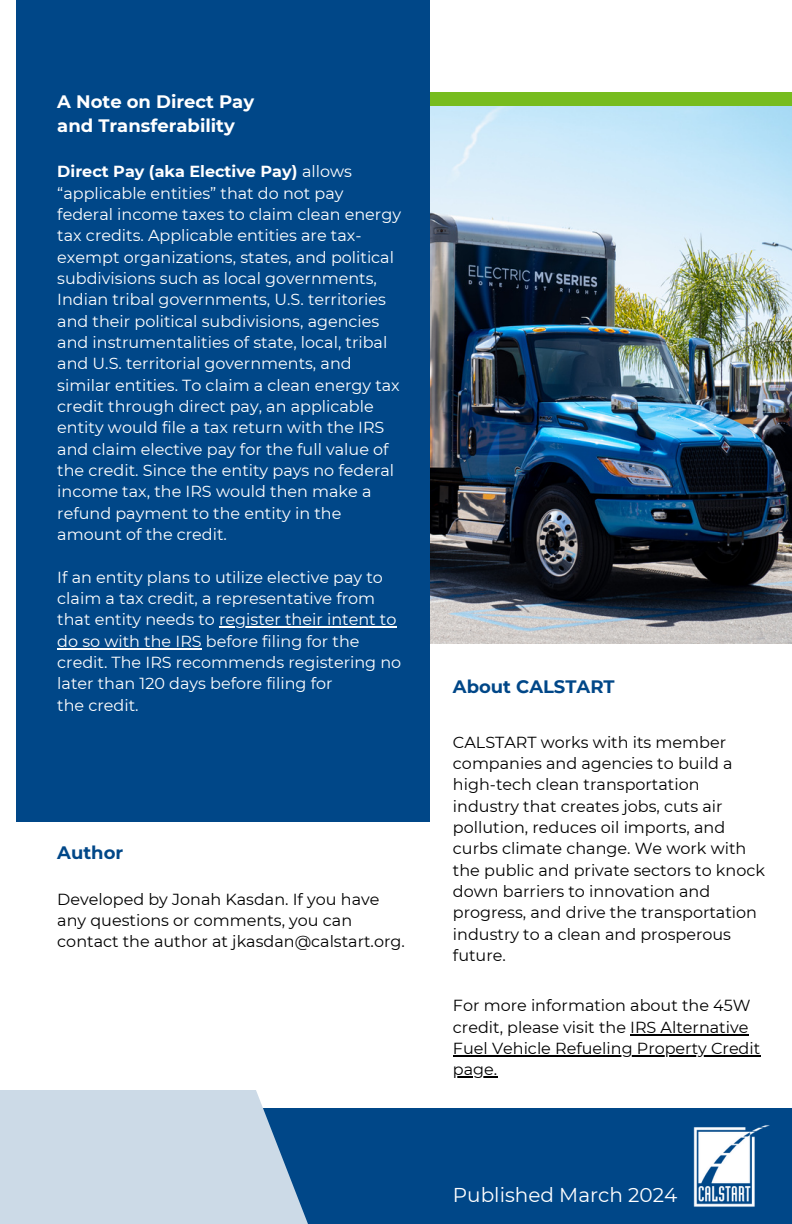
<style>
.page{position:relative;width:792px;height:1224px;background:#fff}
.page>*{position:absolute;margin:0;border:0;box-sizing:border-box;transform-origin:0 0}
.t1{font:20px "Montserrat";color:#fff}
.t2{font:700 18px/24px "Montserrat";color:#fff}
.t3{font:700 18px "Montserrat";color:#004788}
.t4{font:16px/21.4px "Montserrat";color:#fff}
.t5{font:16px/21.4px "Montserrat";color:#000}
.s1{font-weight:700}
</style>
<div class="page">
<div style="left:387px;top:92px;width:405px;height:56px;background:#77bc1f"></div>
<img style="left:430px;top:107px;width:362px;height:537px">
<div style="left:16px;top:0;width:414px;height:822px;background:#004788"></div>
<div style="left:184px;top:1108px;width:608px;height:116px;background:#004788"></div>
<svg style="left:0;top:1090px;width:308px;height:134px;background:#c0d1e1"></svg>
<hr style="left:219px;top:627px;width:177px;height:1px;background:#fff">
<hr style="left:57px;top:648px;width:145px;height:1px;background:#fff">
<hr style="left:630px;top:1034px;width:118px;height:1px;background:#000">
<hr style="left:453px;top:1055px;width:307px;height:2px;background:#000">
<hr style="left:453px;top:1077px;width:44px;height:1px;background:#000">
<img style="left:693px;top:1125px;width:77px;height:82px">
<p class="t2" style="left:57px;top:90px;width:198px">A Note on Direct Pay and Transferability</p>
<p class="t4" style="left:57px;top:161px;width:345px"><span class="s1">Direct Pay (aka Elective Pay)</span> allows “applicable entities” that do not pay federal income taxes to claim clean energy tax credits. Applicable entities are tax&shy;exempt organizations, states, and political subdivisions such as local governments, Indian tribal governments, U.S. territories and their political subdivisions, agencies and instrumentalities of state, local, tribal and U.S. territorial governments, and similar entities. To claim a clean energy tax credit through direct pay, an applicable entity would file a tax return with the IRS and claim elective pay for the full value of the credit. Since the entity pays no federal income tax, the IRS would then make a refund payment to the entity in the amount of the credit.</p>
<p class="t4" style="left:57px;top:566px;width:345px">If an entity plans to utilize elective pay to claim a tax credit, a representative from that entity needs to register their intent to do so with the IRS before filing for the credit. The IRS recommends registering no later than 120 days before filing for<br>the credit.</p>
<p class="t3" style="left:57px;top:842px;width:67px">Author</p>
<p class="t5" style="left:57px;top:888px;width:349px">Developed by Jonah Kasdan. If you have any questions or comments, you can contact the author at jkasdan@calstart.org.</p>
<p class="t3" style="left:453px;top:676px;width:163px">About CALSTART</p>
<p class="t5" style="left:453px;top:731px;width:314px">CALSTART works with its member companies and agencies to build a high-tech clean transportation industry that creates jobs, cuts air pollution, reduces oil imports, and curbs climate change. We work with the public and private sectors to knock down barriers to innovation and progress, and drive the transportation industry to a clean and prosperous future.</p>
<p class="t5" style="left:453px;top:995px;width:309px">For more information about the 45W credit, please visit the IRS Alternative<br>Fuel Vehicle Refueling Property Credit page.</p>
<p class="t1" style="left:453px;top:1182px;width:226px">Published March 2024</p>
</div>
